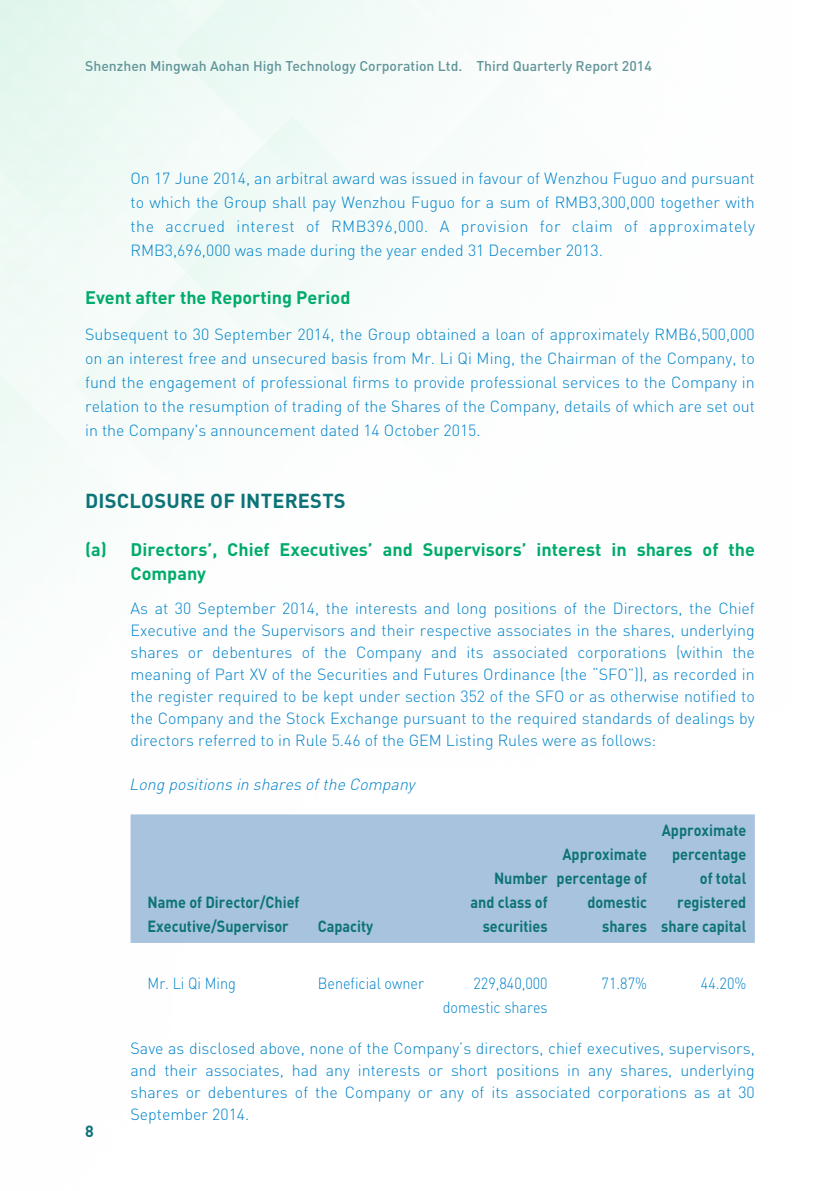
<style>
.page{position:relative;width:840px;height:1191px;background:#fff}
.page>*{position:absolute;margin:0;border:0;box-sizing:border-box;transform-origin:0 0}
.t1{font:700 20px "DIN Pro";letter-spacing:.01em;color:#0d7378}
.t2{font:700 18px/24px "DIN Pro";color:#00ab6b}
.t3{font:300 16px/22px "DIN Pro";color:#0083ca;text-align:justify}
.t4{font:700 16px/24px "DIN Pro";color:#0d7378;text-align:right;scale:.9 1}
.t5{font:300 16px/24px "DIN Pro";color:#0083ca;text-align:right;scale:.9 1}
.t6{font:italic 300 16px "DIN Pro";color:#0083ca}
.t7{font:700 16px "DIN Pro";color:#0d7378}
.t8{font:500 14px "DIN Pro";color:#619599}
</style>
<div class="page">
<div style="left:130px;top:814px;width:624px;height:129px;background:#a8c3dd"></div>
<p class="t8" style="left:85px;top:56px;width:568px">Shenzhen Mingwah Aohan High Technology Corporation Ltd. Third Quarterly Report 2014</p>
<p class="t3" style="left:130px;top:165px;width:625px;line-height:24px">On 17 June 2014, an arbitral award was issued in favour of Wenzhou Fuguo and pursuant to which the Group shall pay Wenzhou Fuguo for a sum of RMB3,300,000 together with the accrued interest of RMB396,000. A provision for claim of approximately RMB3,696,000 was made during the year ended 31 December 2013.</p>
<p class="t2" style="left:85px;top:285px;width:267px">Event after the Reporting Period</p>
<p class="t3" style="left:85px;top:321px;width:671px;line-height:24px">Subsequent to 30 September 2014, the Group obtained a loan of approximately RMB6,500,000 on an interest free and unsecured basis from Mr. Li Qi Ming, the Chairman of the Company, to fund the engagement of professional firms to provide professional services to the Company in relation to the resumption of trading of the Shares of the Company, details of which are set out in the Company's announcement dated 14 October 2015.</p>
<p class="t1" style="left:85px;top:487px;width:262px">DISCLOSURE OF INTERESTS</p>
<p class="t2" style="left:130px;top:537px;width:625px;text-indent:-45px">(a) Directors’, Chief Executives’ and Supervisors’ interest in shares of the<br>Company</p>
<p class="t3" style="left:130px;top:596px;width:625px">As at 30 September 2014, the interests and long positions of the Directors, the Chief Executive and the Supervisors and their respective associates in the shares, underlying shares or debentures of the Company and its associated corporations (within the meaning of Part XV of the Securities and Futures Ordinance (the “SFO”)), as recorded in the register required to be kept under section 352 of the SFO or as otherwise notified to the Company and the Stock Exchange pursuant to the required standards of dealings by directors referred to in Rule 5.46 of the GEM Listing Rules were as follows:</p>
<p class="t6" style="left:129px;top:773px;width:291px">Long positionsin sharesofthe Company</p>
<p class="t7" style="left:85px;top:1120px;width:10px">8</p>
<p class="t4" style="left:147px;top:889px;width:170px;text-align:left">Name of Director/Chief<br>Executive/Supervisor</p>
<p class="t4" style="left:317px;top:913px;width:63px">Capacity</p>
<p class="t4" style="left:470px;top:865px;width:87px">Number and class of securities</p>
<p class="t4" style="left:556px;top:841px;width:102px">Approximate percentage of domestic shares</p>
<p class="t4" style="left:661px;top:817px;width:96px">Approximate percentage of total registered share capital</p>
<p class="t5" style="left:147px;top:970px;width:100px">Mr. Li Qi Ming</p>
<p class="t5" style="left:317px;top:970px;width:119px">Beneficial owner</p>
<p class="t5" style="left:442px;top:970px;width:118px">229,840,000 domestic shares</p>
<p class="t5" style="left:601px;top:970px;width:52px">71.87%</p>
<p class="t5" style="left:700px;top:970px;width:52px">44.20%</p>
<p class="t3" style="left:130px;top:1037px;width:625px">Save as disclosed above, none of the Company’s directors, chief executives, supervisors, and their associates, had any interests or short positions in any shares, underlying shares or debentures of the Company or any of its associated corporations as at 30<br>September 2014.</p>
</div>
